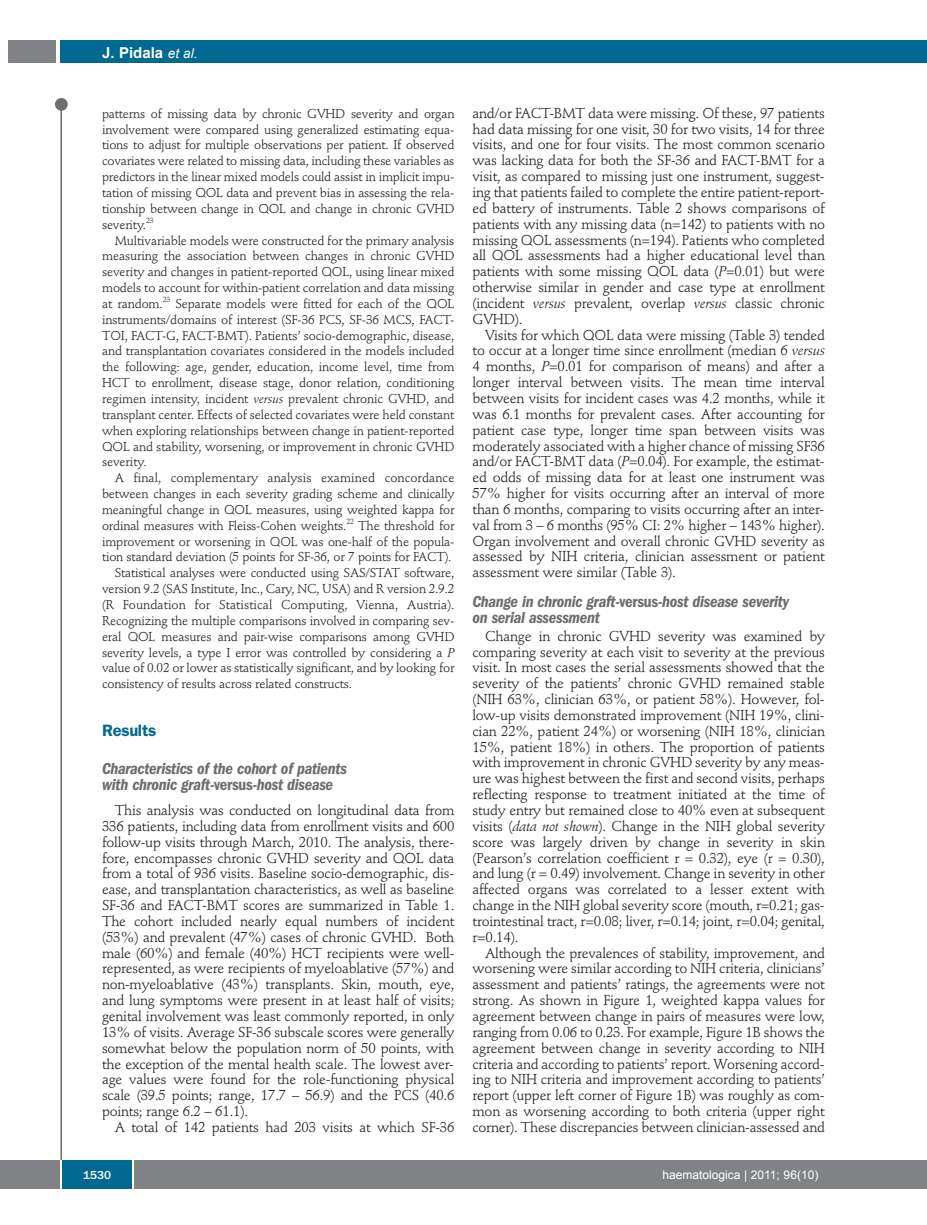
<style>
.page{position:relative;width:927px;height:1225px;background:#fff}
.page>*{position:absolute;margin:0;border:0;box-sizing:border-box;transform-origin:0 0}
.t1{font:italic 600 condensed 16.5px/16.5px "Franklin Gothic";letter-spacing:-.015em;color:#6c6d70}
.t2{font:600 16.5px "Franklin Gothic";letter-spacing:-.015em;color:#006991}
.t3{font:700 15px "Arial";color:#fff}
.t4{font:14.25px/15.9px "Stempel Schneidler";letter-spacing:-.015em;color:#231f20;text-align:justify}
.t5{font:12.75px/15.9px "Stempel Schneidler";letter-spacing:-.015em;color:#231f20;text-align:justify}
.t6{font:12.75px "Stempel Schneidler";letter-spacing:.005em;color:#231f20}
.t7{font:12px "Arial";color:#fff}
.t8{font:500 12px "Franklin Gothic";color:#fff}
.s1{font-weight:400;font-style:italic;font-size:13.5px}
.s2{font-style:italic}
.s3{font-style:normal}
</style>
<div class="page">
<div style="left:911px;top:40px;width:16px;height:22px;background:#006991"></div>
<div style="left:910px;top:1160px;width:17px;height:28px;background:#808285"></div>
<div style="left:55px;top:98px;width:13px;height:13px;background:#6c6d70;border-radius:50%"></div>
<hr style="left:60px;top:101px;width:2px;height:1061px;background:#6c6d70">
<div style="left:60px;top:40px;width:852px;height:22px;background:#006991"></div>
<div style="left:9px;top:40px;width:47px;height:22px;background:#808285"></div>
<div style="left:0;top:1160px;width:911px;height:28px;background:#808285"></div>
<div style="left:62px;top:1160px;width:71px;height:28px;background:#006991"></div>
<hr style="left:60px;top:1160px;width:2px;height:28px;background:#fff">
<svg style="left:133px;top:1160px;width:1px;height:28px"></svg>
<p class="t3" style="left:102px;top:44px;width:97px">J. Pidala <span class="s1">et al.</span></p>
<p class="t5" style="left:102px;top:107px;width:354px">patterns of missing data by chronic GVHD severity and organ involvement were compared using generalized estimating equa&shy;tions to adjust for multiple observations per patient. If observed covariates were related to missing data, including these variables as predictors in the linear mixed models could assist in implicit impu&shy;tation of missing QOL data and prevent bias in assessing the rela&shy;tionship between change in QOL and change in chronic GVHD severity.<sup>23</sup></p>
<p class="t5" style="left:102px;top:233px;width:354px;text-indent:13px">Multivariable models were constructed for the primary analysis measuring the association between changes in chronic GVHD severity and changes in patient-reported QOL, using linear mixed models to account for within-patient correlation and data missing at random.<sup>23</sup> Separate models were fitted for each of the QOL instruments/domains of interest (SF-36 PCS, SF-36 MCS, FACT-TOI, FACT-G, FACT-BMT). Patients’ socio-demographic, disease, and transplantation covariates considered in the models included the following: age, gender, education, income level, time from HCT to enrollment, disease stage, donor relation, conditioning regimen intensity, incident <span class="s2">versus</span> prevalent chronic GVHD, and transplant center. Effects of selected covariates were held constant when exploring relationships between change in patient-reported QOL and stability, worsening, or improvement in chronic GVHD severity.</p>
<p class="t6" style="left:115px;top:472px;width:341px">A final, complementary analysis examined concordance</p>
<p class="t5" style="left:102px;top:487px;width:354px">between changes in each severity grading scheme and clinically</p>
<p class="t5" style="left:102px;top:503px;width:354px">meaningful change in QOL measures, using weighted kappa for</p>
<p class="t5" style="left:102px;top:518px;width:354px">ordinal measures with Fleiss-Cohen weights.<sup>22</sup> The threshold for</p>
<p class="t5" style="left:102px;top:534px;width:354px">improvement or worsening in QOL was one-half of the popula-</p>
<p class="t5" style="left:102px;top:550px;width:351px">tion standard deviation (5 points for SF-36, or 7 points for FACT).</p>
<p class="t5" style="left:115px;top:566px;width:341px">Statistical analyses were conducted using SAS/STAT software,</p>
<p class="t5" style="left:102px;top:582px;width:354px">version 9.2 (SAS Institute, Inc., Cary, NC, USA) and R version 2.9.2</p>
<p class="t6" style="left:102px;top:599px;width:354px">(R Foundation for Statistical Computing, Vienna, Austria).</p>
<p class="t5" style="left:102px;top:614px;width:354px">Recognizing the multiple comparisons involved in comparing sev-</p>
<p class="t5" style="left:102px;top:629px;width:354px">eral QOL measures and pair-wise comparisons among GVHD</p>
<p class="t5" style="left:102px;top:645px;width:354px">severity levels, a type I error was controlled by considering a <span class="s2">P</span></p>
<p class="t5" style="left:102px;top:661px;width:354px">value of 0.02 or lower as statistically significant, and by looking for</p>
<p class="t5" style="left:102px;top:677px;width:252px">consistency of results across related constructs.</p>
<p class="t2" style="left:102px;top:724px;width:56px">Results</p>
<p class="t1" style="left:102px;top:761px;width:246px">Characteristics of the cohort of patients with chronic graft-<span class="s3">versus</span>-host disease</p>
<p class="t4" style="left:102px;top:803px;width:354px;text-indent:13px">This analysis was conducted on longitudinal data from 336 patients, including data from enrollment visits and 600 follow-up visits through March, 2010. The analysis, there&shy;fore, encompasses chronic GVHD severity and QOL data from a total of 936 visits. Baseline socio-demographic, dis&shy;ease, and transplantation characteristics, as well as baseline SF-36 and FACT-BMT scores are summarized in Table 1.<br>The cohort included nearly equal numbers of incident (53%) and prevalent (47%) cases of chronic GVHD. Both male (60%) and female (40%) HCT recipients were well&shy;represented, as were recipients of myeloablative (57%) and non-myeloablative (43%) transplants. Skin, mouth, eye, and lung symptoms were present in at least half of visits; genital involvement was least commonly reported, in only 13% of visits. Average SF-36 subscale scores were generally somewhat below the population norm of 50 points, with the exception of the mental health scale. The lowest aver&shy;age values were found for the role-functioning physical scale (39.5 points; range, 17.7 – 56.9) and the PCS (40.6 points; range 6.2 – 61.1).</p>
<p class="t4" style="left:115px;top:1120px;width:341px">A total of 142 patients had 203 visits at which SF-36</p>
<p class="t4" style="left:472px;top:106px;width:354px">and/or FACT-BMT data were missing. Of these, 97 patients had data missing for one visit, 30 for two visits, 14 for three visits, and one for four visits. The most common scenario was lacking data for both the SF-36 and FACT-BMT for a visit, as compared to missing just one instrument, suggest&shy;ing that patients failed to complete the entire patient-report&shy;ed battery of instruments. Table 2 shows comparisons of patients with any missing data (n=142) to patients with no missing QOL assessments (n=194). Patients who completed all QOL assessments had a higher educational level than patients with some missing QOL data (<span class="s2">P</span>=0.01) but were otherwise similar in gender and case type at enrollment (incident <span class="s2">versus</span> prevalent, overlap <span class="s2">versus</span> classic chronic GVHD).</p>
<p class="t4" style="left:472px;top:328px;width:354px;text-indent:13px">Visits for which QOL data were missing (Table 3) tended to occur at a longer time since enrollment (median 6 <span class="s2">versus </span>4 months, <span class="s2">P</span>=0.01 for comparison of means) and after a longer interval between visits. The mean time interval between visits for incident cases was 4.2 months, while it was 6.1 months for prevalent cases. After accounting for patient case type, longer time span between visits was moderately associated with a higher chance of missing SF36 and/or FACT-BMT data (<span class="s2">P</span>=0.04). For example, the estimat&shy;ed odds of missing data for at least one instrument was 57% higher for visits occurring after an interval of more than 6 months, comparing to visits occurring after an inter&shy;val from 3 – 6 months (95% CI: 2% higher – 143% higher).<br>Organ involvement and overall chronic GVHD severity as assessed by NIH criteria, clinician assessment or patient assessment were similar (Table 3).</p>
<p class="t1" style="left:472px;top:594px;width:318px">Change in chronic graft-<span class="s3">versus</span>-host disease severity on serial assessment</p>
<p class="t4" style="left:472px;top:629px;width:354px;text-indent:13px">Change in chronic GVHD severity was examined by comparing severity at each visit to severity at the previous visit. In most cases the serial assessments showed that the severity of the patients’ chronic GVHD remained stable (NIH 63%, clinician 63%, or patient 58%). However, fol&shy;low-up visits demonstrated improvement (NIH 19%, clini&shy;cian 22%, patient 24%) or worsening (NIH 18%, clinician 15%, patient 18%) in others. The proportion of patients with improvement in chronic GVHD severity by any meas&shy;ure was highest between the first and second visits, perhaps reflecting response to treatment initiated at the time of study entry but remained close to 40% even at subsequent visits (<span class="s2">data not shown</span>). Change in the NIH global severity score was largely driven by change in severity in skin (Pearson’s correlation coefficient r = 0.32), eye (r = 0.30), and lung (r = 0.49) involvement. Change in severity in other affected organs was correlated to a lesser extent with change in the NIH global severity score (mouth, r=0.21; gas&shy;trointestinal tract, r=0.08; liver, r=0.14; joint, r=0.04; genital, r=0.14).</p>
<p class="t4" style="left:472px;top:946px;width:354px;text-indent:13px">Although the prevalences of stability, improvement, and worsening were similar according to NIH criteria, clinicians’ assessment and patients’ ratings, the agreements were not strong. As shown in Figure 1, weighted kappa values for agreement between change in pairs of measures were low, ranging from 0.06 to 0.23. For example, Figure 1B shows the agreement between change in severity according to NIH criteria and according to patients’ report. Worsening accord&shy;ing to NIH criteria and improvement according to patients’ report (upper left corner of Figure 1B) was roughly as com&shy;mon as worsening according to both criteria (upper right corner). These discrepancies between clinician-assessed and</p>
<p class="t8" style="left:83px;top:1171px;width:30px">1530</p>
<p class="t7" style="left:662px;top:1168px;width:157px">haematologica | 2011; 96(10)</p>
</div>
